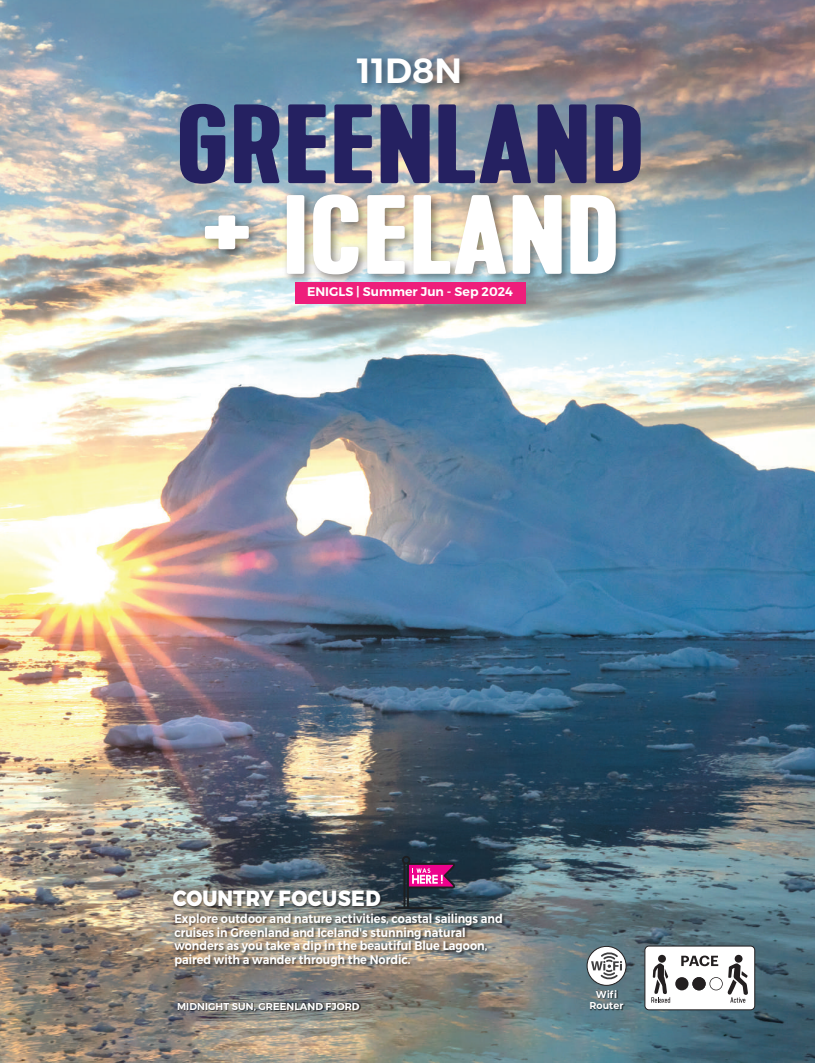
<style>
.page{position:relative;width:815px;height:1063px;background:#fff}
.page>*{position:absolute;margin:0;border:0;box-sizing:border-box;transform-origin:0 0}
.t1{font:700 112.5px "Kapra";color:#252161;scale:1.3 1}
.t2{font:700 112.5px "Kapra";color:#fff;scale:1.3 1}
.t3{font:600 35px "Montserrat";color:#fff}
.t4{font:800 22px "Montserrat";letter-spacing:.01em;color:#fff;scale:.91 1}
.t5{font:600 12.5px/13.8px "Montserrat";color:#fff;scale:.9 1}
.t6{font:600 12.5px "Montserrat";color:#fff}
.t7{font:600 10px "Montserrat";color:#fff}
.t8{font:700 10px "Montserrat";color:#fff;scale:.95 1}
</style>
<div class="page">
<img style="left:0;top:0;width:815px;height:1063px">
<img style="left:589px;top:988px;width:36px;height:25px">
<svg style="left:587px;top:946px;width:39px;height:39px"></svg>
<div style="left:587px;top:946px;width:40px;height:40px;border:1px solid #231f20;border-radius:50%"></div>
<svg style="left:591px;top:951px;width:31px;height:29px"></svg>
<img style="left:176px;top:1001px;width:185px;height:13px">
<div style="left:645px;top:946px;width:110px;height:64px;background:#fff;border-radius:4px"></div>
<div style="left:644px;top:946px;width:111px;height:64px;border:1px solid #231f20;border-radius:4px"></div>
<div style="left:735px;top:955px;width:7px;height:8px;background:#231f20;border-radius:50%"></div>
<div style="left:658px;top:955px;width:8px;height:8px;background:#231f20;border-radius:50%"></div>
<svg style="left:651px;top:963px;width:19px;height:40px"></svg>
<div style="left:675px;top:977px;width:14px;height:13px;background:#231f20;border-radius:50%"></div>
<svg style="left:681px;top:956px;width:67px;height:47px"></svg>
<img style="left:171px;top:885px;width:215px;height:33px">
<img style="left:172px;top:910px;width:350px;height:67px">
<svg style="left:402px;top:856px;width:54px;height:53px;background:#64375f"></svg>
<hr style="left:395px;top:907px;width:49px;height:2px;background:#1d1f21">
<img style="left:350px;top:46px;width:126px;height:61px">
<img style="left:193px;top:171px;width:441px;height:150px">
<div style="left:295px;top:282px;width:230px;height:21px;background:#ee1e7b"></div>
<h2 class="t3" style="left:357px;top:49px;width:107px">11D8N</h2>
<h1 class="t1" style="left:176px;top:79px;width:363px">GREENLAND</h1>
<h1 class="t2" style="left:201px;top:170px;width:324px">+ ICELAND</h1>
<p class="t6" style="left:307px;top:284px;width:208px">ENIGLS | Summer Jun - Sep 2024</p>
<h3 class="t4" style="left:173px;top:884px;width:230px">COUNTRY FOCUSED</h3>
<p class="t5" style="left:174px;top:912px;width:366px">Explore outdoor and nature activities, coastal sailings and cruises in Greenland and Iceland's stunning natural wonders as you take a dip in the beautiful Blue Lagoon, paired with a wander through the Nordic.</p>
<p class="t8" style="left:596px;top:987px;width:24px">Wifi</p>
<p class="t7" style="left:177px;top:1000px;width:184px">MIDNIGHT SUN, GREENLAND FJORD</p>
<p class="t8" style="left:590px;top:998px;width:37px">Router</p>
</div>
